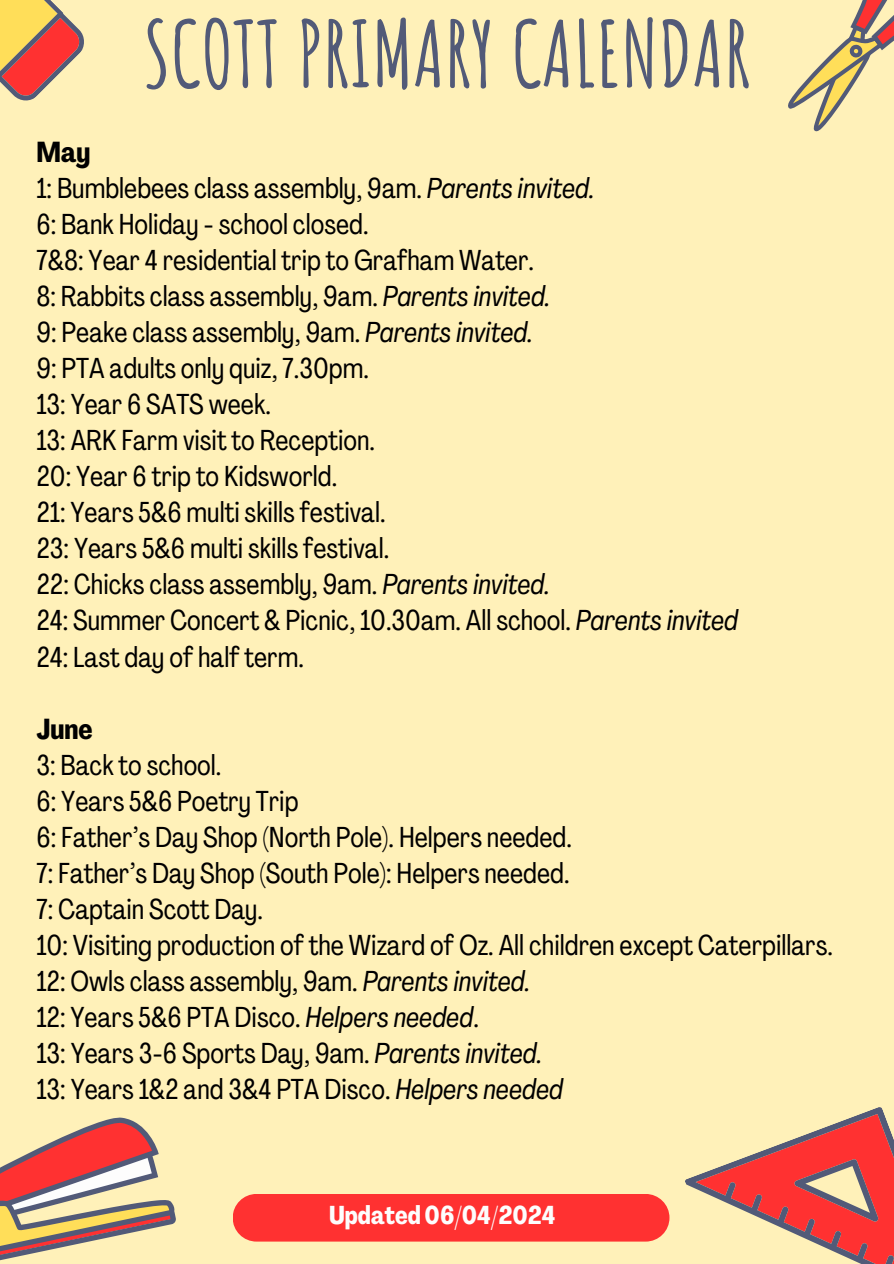
<style>
.page{position:relative;width:894px;height:1264px;background:#fff}
.page>*{position:absolute;margin:0;border:0;box-sizing:border-box;transform-origin:0 0}
.t1{font:700 90.3px "Amatic SC";color:#525a78}
.t2{font:28.5px/36px "Agrandir Tight";color:#000}
.t3{font:700 25.5px "Agrandir Tight";color:#fdfdfd}
.s1{font-weight:700}
.s2{font-style:italic}
</style>
<div class="page">
<div style="left:0;top:0;width:893px;height:1263px;background:#fff1b9"></div>
<svg style="left:0;top:0;width:84px;height:101px"></svg>
<svg style="left:788px;top:0;width:105px;height:132px"></svg>
<svg style="left:0;top:1117px;width:176px;height:144px"></svg>
<svg style="left:685px;top:1107px;width:208px;height:156px"></svg>
<div style="left:232px;top:1193px;width:437px;height:48px;background:#ff3131;border-radius:24px"></div>
<p class="t1" style="left:143px;top:-4px;width:608px">SCOTT PRIMARY CALENDAR</p>
<h1 class="t2" style="left:37px;top:137px;width:703px"><span class="s1">May<br></span>1: Bumblebees class assembly, 9am. <span class="s2">Parents invited.<br></span>6: Bank Holiday - school closed.<br>7&amp;8: Year 4 residential trip to Grafham Water.<br>8: Rabbits class assembly, 9am. <span class="s2">Parents invited.<br></span>9: Peake class assembly, 9am. <span class="s2">Parents invited.<br></span>9: PTA adults only quiz, 7.30pm.<br>13: Year 6 SATS week.<br>13: ARK Farm visit to Reception.<br>20: Year 6 trip to Kidsworld.<br>21: Years 5&amp;6 multi skills festival.<br>23: Years 5&amp;6 multi skills festival.<br>22: Chicks class assembly, 9am. <span class="s2">Parents invited.<br></span>24: Summer Concert &amp; Picnic, 10.30am. All school. <span class="s2">Parents invited </span>24: Last day of half term.</h1>
<p class="t2" style="left:37px;top:713px;width:797px"><span class="s1">June<br></span>3: Back to school.<br>6: Years 5&amp;6 Poetry Trip<br>6: Father’s Day Shop (North Pole). Helpers needed.<br>7: Father’s Day Shop (South Pole): Helpers needed.<br>7: Captain Scott Day.<br>10: Visiting production of the Wizard of Oz. All children except Caterpillars.<br>12: Owls class assembly, 9am. <span class="s2">Parents invited.<br></span>12: Years 5&amp;6 PTA Disco. <span class="s2">Helpers needed</span>.<br>13: Years 3-6 Sports Day, 9am. <span class="s2">Parents invited.<br></span>13: Years 1&amp;2 and 3&amp;4 PTA Disco. <span class="s2">Helpers needed</span></p>
<h2 class="t3" style="left:329px;top:1204px;width:228px">Updated 06/04/2024</h2>
</div>
